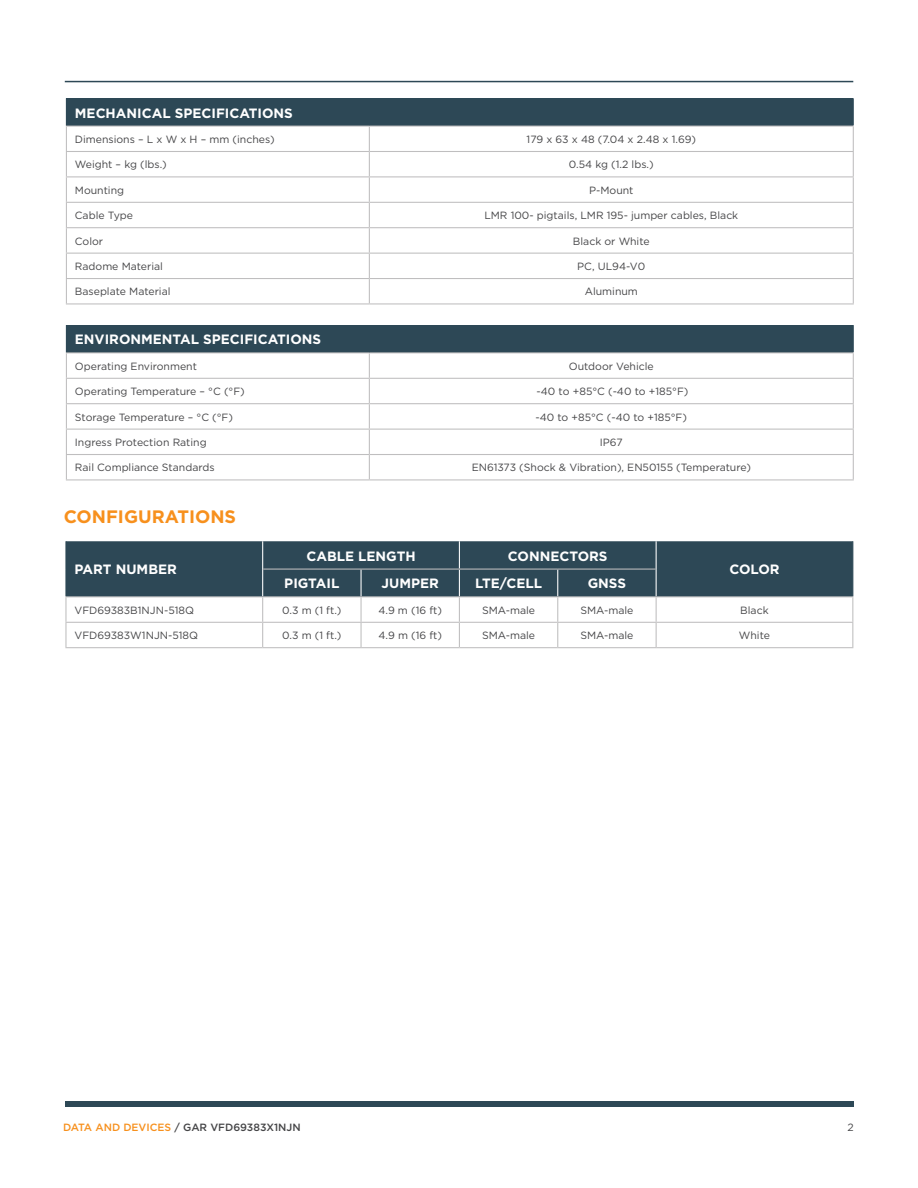
<style>
.page{position:relative;width:918px;height:1188px;background:#fff}
.page>*{position:absolute;margin:0;border:0;box-sizing:border-box;transform-origin:0 0}
.t1{font:700 18px "Gotham";color:#f7901d}
.t2{font:700 13.5px "Gotham";color:#fff}
.t3{font:10.5px "Gotham";color:#454547}
.t4{font:500 10.5px "Gotham";color:#454547}
.s1{color:#f7901d}
</style>
<div class="page">
<hr style="left:65px;top:81px;width:788px;height:1px;background:#2d4856">
<div style="left:65px;top:1101px;width:788px;height:6px;background:#2d4856"></div>
<div style="left:66px;top:98px;width:787px;height:28px;background:#2d4856"></div>
<hr style="left:66px;top:151px;width:303px;height:1px;background:#bfbebf">
<hr style="left:66px;top:176px;width:303px;height:1px;background:#bfbebf">
<hr style="left:66px;top:202px;width:303px;height:1px;background:#bfbebf">
<hr style="left:66px;top:227px;width:303px;height:1px;background:#bfbebf">
<hr style="left:66px;top:253px;width:303px;height:1px;background:#bfbebf">
<hr style="left:66px;top:278px;width:303px;height:1px;background:#bfbebf">
<hr style="left:66px;top:303px;width:303px;height:1px;background:#bfbebf">
<hr style="left:369px;top:227px;width:485px;height:1px;background:#bfbebf">
<hr style="left:369px;top:253px;width:485px;height:1px;background:#bfbebf">
<hr style="left:369px;top:278px;width:485px;height:1px;background:#bfbebf">
<hr style="left:369px;top:303px;width:485px;height:1px;background:#bfbebf">
<svg style="left:66px;top:125px;width:1px;height:178px"></svg>
<hr style="left:66px;top:126px;width:303px;height:1px;background:#bfbebf">
<hr style="left:369px;top:126px;width:485px;height:1px;background:#bfbebf">
<hr style="left:369px;top:151px;width:485px;height:1px;background:#bfbebf">
<hr style="left:369px;top:176px;width:485px;height:1px;background:#bfbebf">
<hr style="left:369px;top:202px;width:485px;height:1px;background:#bfbebf">
<svg style="left:369px;top:127px;width:1px;height:176px"></svg>
<svg style="left:853px;top:98px;width:1px;height:205px"></svg>
<div style="left:66px;top:325px;width:787px;height:28px;background:#2d4856"></div>
<hr style="left:66px;top:378px;width:303px;height:1px;background:#bfbebf">
<hr style="left:66px;top:403px;width:303px;height:1px;background:#bfbebf">
<hr style="left:66px;top:429px;width:303px;height:1px;background:#bfbebf">
<hr style="left:66px;top:454px;width:303px;height:1px;background:#bfbebf">
<hr style="left:66px;top:479px;width:303px;height:1px;background:#bfbebf">
<hr style="left:369px;top:454px;width:485px;height:1px;background:#bfbebf">
<hr style="left:369px;top:479px;width:485px;height:1px;background:#bfbebf">
<svg style="left:66px;top:353px;width:1px;height:126px"></svg>
<hr style="left:66px;top:352px;width:303px;height:1px;background:#bfbebf">
<hr style="left:369px;top:352px;width:485px;height:1px;background:#bfbebf">
<hr style="left:369px;top:378px;width:485px;height:1px;background:#bfbebf">
<hr style="left:369px;top:403px;width:485px;height:1px;background:#bfbebf">
<hr style="left:369px;top:429px;width:485px;height:1px;background:#bfbebf">
<svg style="left:369px;top:353px;width:1px;height:126px"></svg>
<svg style="left:853px;top:325px;width:1px;height:154px"></svg>
<div style="left:67px;top:541px;width:785px;height:55px;background:#2d4856"></div>
<hr style="left:65px;top:541px;width:2px;height:28px;background:#2d4856">
<hr style="left:65px;top:569px;width:2px;height:27px;background:#2d4856">
<hr style="left:65px;top:596px;width:198px;height:1px;background:#bfbebf">
<hr style="left:65px;top:597px;width:2px;height:25px;background:#bfbebf">
<hr style="left:263px;top:569px;width:98px;height:1px;background:#bfbebf">
<hr style="left:361px;top:569px;width:98px;height:1px;background:#bfbebf">
<hr style="left:263px;top:596px;width:98px;height:1px;background:#bfbebf">
<hr style="left:361px;top:596px;width:98px;height:1px;background:#bfbebf">
<hr style="left:459px;top:569px;width:99px;height:1px;background:#bfbebf">
<hr style="left:558px;top:569px;width:98px;height:1px;background:#bfbebf">
<hr style="left:459px;top:596px;width:99px;height:1px;background:#bfbebf">
<hr style="left:558px;top:596px;width:98px;height:1px;background:#bfbebf">
<hr style="left:656px;top:596px;width:197px;height:1px;background:#bfbebf">
<hr style="left:65px;top:622px;width:198px;height:1px;background:#bfbebf">
<hr style="left:65px;top:623px;width:2px;height:24px;background:#bfbebf">
<hr style="left:263px;top:622px;width:98px;height:1px;background:#bfbebf">
<svg style="left:262px;top:541px;width:1px;height:106px"></svg>
<hr style="left:361px;top:622px;width:98px;height:1px;background:#bfbebf">
<svg style="left:361px;top:570px;width:1px;height:77px"></svg>
<hr style="left:459px;top:622px;width:99px;height:1px;background:#bfbebf">
<svg style="left:459px;top:541px;width:1px;height:106px"></svg>
<hr style="left:558px;top:622px;width:98px;height:1px;background:#bfbebf">
<svg style="left:557px;top:570px;width:1px;height:77px"></svg>
<hr style="left:656px;top:622px;width:197px;height:1px;background:#bfbebf">
<svg style="left:656px;top:541px;width:1px;height:106px"></svg>
<svg style="left:852px;top:541px;width:1px;height:106px"></svg>
<hr style="left:65px;top:647px;width:198px;height:1px;background:#bfbebf">
<hr style="left:263px;top:647px;width:98px;height:1px;background:#bfbebf">
<hr style="left:361px;top:647px;width:98px;height:1px;background:#bfbebf">
<hr style="left:459px;top:647px;width:99px;height:1px;background:#bfbebf">
<hr style="left:558px;top:647px;width:98px;height:1px;background:#bfbebf">
<hr style="left:656px;top:647px;width:197px;height:1px;background:#bfbebf">
<p class="t2" style="left:75px;top:107px;width:219px">MECHANICAL SPECIFICATIONS</p>
<p class="t3" style="left:75px;top:135px;width:201px">Dimensions – L x W x H – mm (inches)</p>
<p class="t3" style="left:527px;top:135px;width:171px">179 x 63 x 48 (7.04 x 2.48 x 1.69)</p>
<p class="t3" style="left:75px;top:160px;width:93px">Weight – kg (lbs.)</p>
<p class="t3" style="left:569px;top:160px;width:86px">0.54 kg (1.2 lbs.)</p>
<p class="t3" style="left:75px;top:185px;width:51px">Mounting</p>
<p class="t3" style="left:589px;top:185px;width:46px">P-Mount</p>
<p class="t3" style="left:75px;top:211px;width:60px">Cable Type</p>
<p class="t3" style="left:484px;top:211px;width:255px">LMR 100- pigtails, LMR 195- jumper cables, Black</p>
<p class="t3" style="left:75px;top:236px;width:30px">Color</p>
<p class="t3" style="left:573px;top:236px;width:78px">Black or White</p>
<p class="t3" style="left:75px;top:262px;width:90px">Radome Material</p>
<p class="t3" style="left:577px;top:262px;width:70px">PC, UL94-V0</p>
<p class="t3" style="left:75px;top:287px;width:97px">Baseplate Material</p>
<p class="t3" style="left:585px;top:287px;width:55px">Aluminum</p>
<p class="t2" style="left:75px;top:334px;width:248px">ENVIRONMENTAL SPECIFICATIONS</p>
<p class="t3" style="left:75px;top:361px;width:124px">Operating Environment</p>
<p class="t3" style="left:569px;top:361px;width:86px">Outdoor Vehicle</p>
<p class="t3" style="left:75px;top:387px;width:171px">Operating Temperature – °C (°F)</p>
<p class="t3" style="left:537px;top:385px;width:153px">-40 to +85°C (-40 to +185°F)</p>
<p class="t3" style="left:75px;top:412px;width:160px">Storage Temperature – °C (°F)</p>
<p class="t3" style="left:536px;top:412px;width:153px">-40 to +85°C (-40 to +185°F)</p>
<p class="t3" style="left:75px;top:438px;width:133px">Ingress Protection Rating</p>
<p class="t3" style="left:600px;top:438px;width:24px">IP67</p>
<p class="t3" style="left:75px;top:463px;width:141px">Rail Compliance Standards</p>
<p class="t3" style="left:472px;top:463px;width:281px">EN61373 (Shock &amp; Vibration), EN50155 (Temperature)</p>
<h1 class="t1" style="left:64px;top:509px;width:174px">CONFIGURATIONS</h1>
<p class="t2" style="left:74px;top:564px;width:104px">PART NUMBER</p>
<p class="t2" style="left:306px;top:550px;width:111px">CABLE LENGTH</p>
<p class="t2" style="left:508px;top:550px;width:101px">CONNECTORS</p>
<p class="t2" style="left:284px;top:578px;width:57px">PIGTAIL</p>
<p class="t2" style="left:382px;top:578px;width:59px">JUMPER</p>
<p class="t2" style="left:475px;top:578px;width:69px">LTE/CELL</p>
<p class="t2" style="left:588px;top:578px;width:40px">GNSS</p>
<p class="t2" style="left:729px;top:564px;width:52px">COLOR</p>
<p class="t3" style="left:74px;top:605px;width:121px">VFD69383B1NJN-518Q</p>
<p class="t3" style="left:282px;top:605px;width:61px">0.3 m (1 ft.)</p>
<p class="t3" style="left:378px;top:605px;width:65px">4.9 m (16 ft)</p>
<p class="t3" style="left:482px;top:605px;width:55px">SMA-male</p>
<p class="t3" style="left:580px;top:605px;width:55px">SMA-male</p>
<p class="t3" style="left:740px;top:605px;width:30px">Black</p>
<p class="t3" style="left:74px;top:631px;width:125px">VFD69383W1NJN-518Q</p>
<p class="t3" style="left:282px;top:631px;width:61px">0.3 m (1 ft.)</p>
<p class="t3" style="left:378px;top:631px;width:65px">4.9 m (16 ft)</p>
<p class="t3" style="left:482px;top:631px;width:55px">SMA-male</p>
<p class="t3" style="left:580px;top:631px;width:55px">SMA-male</p>
<p class="t3" style="left:739px;top:631px;width:33px">White</p>
<p class="t4" style="left:63px;top:1123px;width:239px"><span class="s1">DATA AND DEVICES</span> / GAR VFD69383X1NJN</p>
<p class="t3" style="left:848px;top:1123px;width:8px">2</p>
</div>
